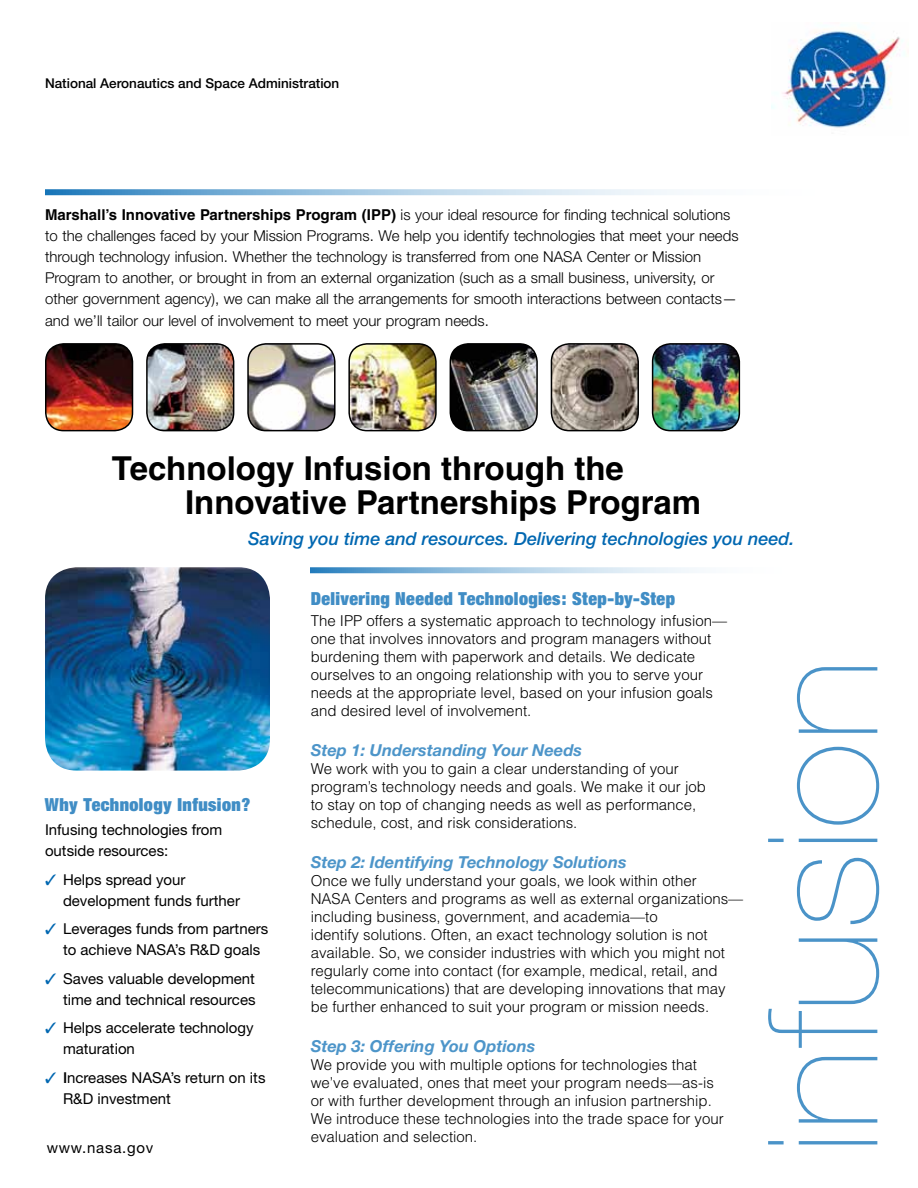
<style>
.page{position:relative;width:918px;height:1188px;background:#fff}
.page>*{position:absolute;margin:0;border:0;box-sizing:border-box;transform-origin:0 0}
.t1{font:200 153px "Helvetica Neue";color:#4a93c8;scale:1.1 1}
.t2{font:700 33px/34.5px "Helvetica";color:#000}
.t3{font:900 expanded 18px "Helvetica Neue";letter-spacing:.025em;color:#408dc5}
.t4{font:italic 500 18px "Helvetica Neue";color:#0067b1}
.t5{font:italic 700 16.5px "Helvetica Neue";color:#4d95c9}
.t6{font:300 15px/18px "Helvetica";color:#000}
.t7{font:300 15px/21px "Helvetica Neue";color:#000}
.t8{font:15px/21px "Helvetica Neue";color:#000}
.t9{font:15px "Helvetica Neue";letter-spacing:.05em;color:#000}
.t10{font:500 13.5px "Helvetica Neue";color:#000}
.s1{font-family:"Helvetica";font-weight:700}
.s2{color:#0067b1}
.s3{font-weight:500}
</style>
<div class="page">
<svg style="left:277px;top:567px;width:527px;height:6px"></svg>
<div style="left:256px;top:557px;width:53px;height:33px;background:#fff"></div>
<svg style="left:13px;top:189px;width:838px;height:6px"></svg>
<img style="left:772px;top:29px;width:133px;height:99px">
<div style="left:2px;top:179px;width:43px;height:25px;background:#fff"></div>
<img style="left:46px;top:344px;width:87px;height:87px">
<div style="left:45px;top:343px;width:88px;height:88px;border:2px solid #000;border-radius:18px"></div>
<img style="left:147px;top:344px;width:87px;height:87px">
<div style="left:146px;top:343px;width:88px;height:88px;border:2px solid #000;border-radius:18px"></div>
<img style="left:248px;top:344px;width:87px;height:87px">
<div style="left:247px;top:343px;width:89px;height:88px;border:2px solid #000;border-radius:18px"></div>
<img style="left:351px;top:344px;width:85px;height:87px">
<div style="left:348px;top:343px;width:89px;height:88px;border:2px solid #000;border-radius:18px"></div>
<img style="left:450px;top:344px;width:87px;height:87px">
<div style="left:450px;top:343px;width:88px;height:88px;border:2px solid #000;border-radius:18px"></div>
<img style="left:551px;top:344px;width:87px;height:87px">
<div style="left:551px;top:343px;width:88px;height:88px;border:2px solid #000;border-radius:18px"></div>
<img style="left:653px;top:344px;width:86px;height:87px">
<div style="left:652px;top:343px;width:88px;height:88px;border:2px solid #000;border-radius:18px"></div>
<img style="left:45px;top:567px;width:225px;height:204px">
<p class="t10" style="left:45px;top:76px;width:296px">National Aeronautics and Space Administration</p>
<p class="t7" style="left:45px;top:204px;width:695px"><span class="s1">Marshall’s Innovative Partnerships Program (IPP)</span> is your ideal resource for finding technical solutions to the challenges faced by your Mission Programs. We help you identify technologies that meet your needs through technology infusion. Whether the technology is transferred from one NASA Center or Mission Program to another, or brought in from an external organization (such as a small business, university, or other government agency), we can make all the arrangements for smooth interactions between contacts—</p>
<p class="t7" style="left:45px;top:310px;width:445px">and we’ll tailor our level of involvement to meet your program needs.</p>
<h2 class="t2" style="left:185px;top:451px;width:518px;text-indent:-73px">Technology Infusion through the<br>Innovative Partnerships Program</h2>
<p class="t4" style="left:248px;top:528px;width:548px">Saving you time and resources. Delivering technologies you need.</p>
<p class="t3" style="left:45px;top:793px;width:207px">Why Technology Infusion?</p>
<p class="t8" style="left:45px;top:819px;width:179px">Infusing technologies from outside resources:</p>
<p class="t8" style="left:63px;top:869px;width:178px;text-indent:-18px"><span class="s2">✓</span> Helps spread your development funds further</p>
<p class="t8" style="left:63px;top:918px;width:207px;text-indent:-18px"><span class="s2">✓</span> Leverages funds from partners to achieve NASA’s R&amp;D goals</p>
<p class="t8" style="left:45px;top:968px;width:212px;text-align:right"><span class="s2">✓</span> Saves valuable development time and technical resources</p>
<p class="t8" style="left:63px;top:1017px;width:192px;text-indent:-18px"><span class="s2">✓</span> Helps accelerate technology maturation</p>
<p class="t8" style="left:63px;top:1067px;width:204px;text-indent:-18px"><span class="s2">✓</span> <span class="s3">I</span>ncreases NASA’s return on its<br>R&amp;D investment</p>
<p class="t9" style="left:47px;top:1138px;width:108px">www.nasa.gov</p>
<p class="t3" style="left:311px;top:587px;width:366px">Delivering Needed Technologies: Step-by-Step</p>
<p class="t6" style="left:311px;top:612px;width:418px">The IPP offers a systematic approach to technology infusion— one that involves innovators and program managers without burdening them with paperwork and details. We dedicate ourselves to an ongoing relationship with you to serve your needs at the appropriate level, based on your infusion goals and desired level of involvement.</p>
<p class="t5" style="left:311px;top:740px;width:273px">Step 1: Understanding Your Needs</p>
<p class="t6" style="left:311px;top:760px;width:397px">We work with you to gain a clear understanding of your program’s technology needs and goals. We make it our job to stay on top of changing needs as well as performance, schedule, cost, and risk considerations.</p>
<p class="t5" style="left:311px;top:852px;width:317px">Step 2: Identifying Technology Solutions</p>
<p class="t6" style="left:311px;top:872px;width:434px">Once we fully understand your goals, we look within other<br>NASA Centers and programs as well as external organizations— including business, government, and academia—to<br>identify solutions. Often, an exact technology solution is not available. So, we consider industries with which you might not regularly come into contact (for example, medical, retail, and telecommunications) that are developing innovations that may be further enhanced to suit your program or mission needs.</p>
<p class="t5" style="left:311px;top:1036px;width:226px">Step 3: Offering You Options</p>
<p class="t6" style="left:311px;top:1055px;width:414px">We provide you with multiple options for technologies that we’ve evaluated, ones that meet your program needs—as-is or with further development through an infusion partnership.<br>We introduce these technologies into the trade space for your evaluation and selection.</p>
<h1 class="t1" style="left:735px;top:1154px;width:452px;rotate:-90deg">infusion</h1>
</div>
